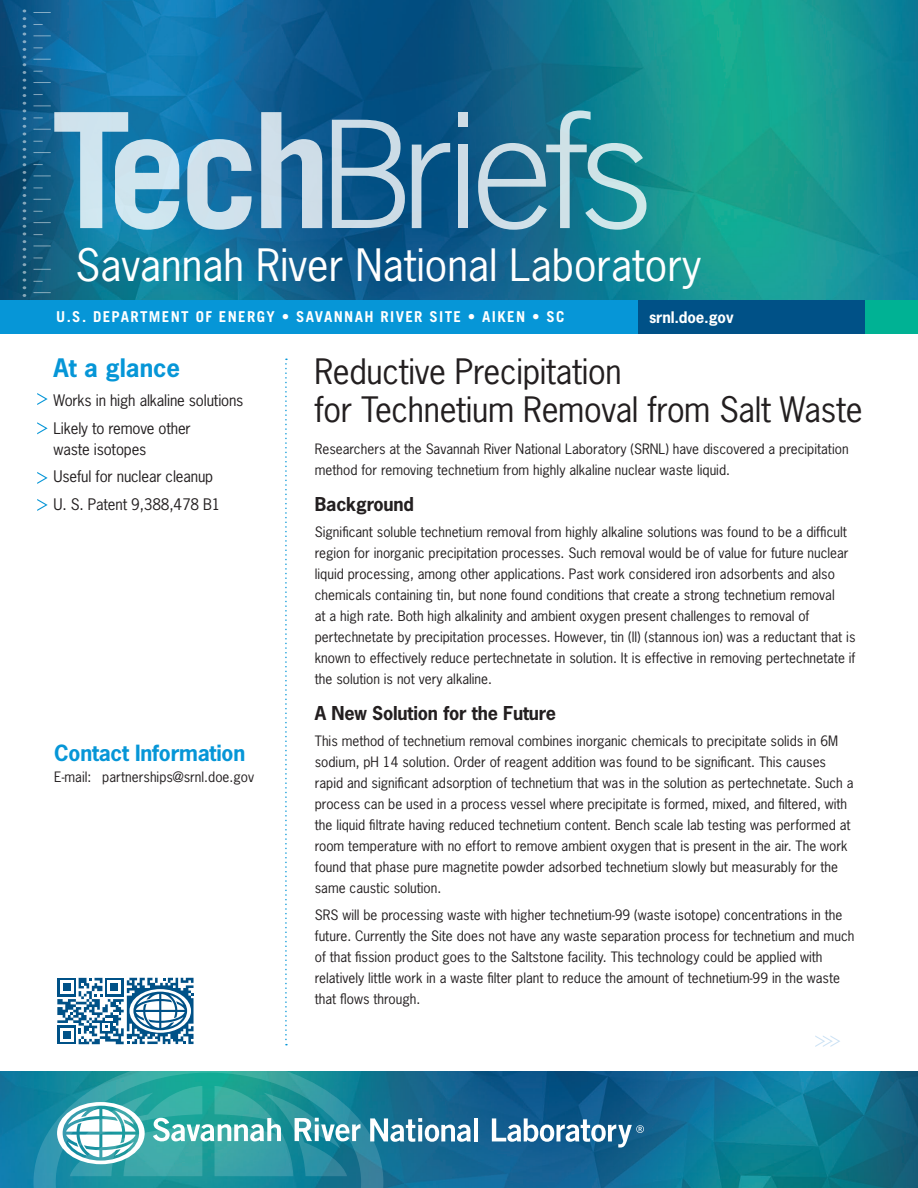
<style>
.page{position:relative;width:918px;height:1188px;background:#fff}
.page>*{position:absolute;margin:0;border:0;box-sizing:border-box;transform-origin:0 0}
.t1{font:42px "News Gothic Std";color:#fff}
.headline_1{font:33px/37.5px "News Gothic Std";letter-spacing:-.01em;color:#231f20}
.t2{font:700 24px "News Gothic Std";color:#0696d7}
.Sidebar_headlines{font:700 21px "News Gothic Std";letter-spacing:-.01em;color:#0696d7}
.Headline_2{font:700 18px "News Gothic Std";letter-spacing:-.01em;color:#231f20}
.At_a_glance{font:15px/21px "News Gothic Std";letter-spacing:-.01em;color:#231f20}
.t3{font:700 15px "Trade Gothic LT Std";letter-spacing:.09em;color:#fff}
.t4{font:700 15px "News Gothic Std";letter-spacing:-.01em;color:#fff}
.Body_text_1_-_last{font:13.5px/21px "News Gothic Std";color:#231f20}
.Body_text_1{font:13.5px/21px "News Gothic Std";color:#231f20}
</style>
<div class="page">
<img style="left:1px;top:1px;width:917px;height:299px">
<div style="left:1px;top:300px;width:864px;height:33px;background:#0696d7"></div>
<div style="left:638px;top:300px;width:280px;height:33px;background:#005187"></div>
<div style="left:865px;top:300px;width:53px;height:33px;background:#00b294"></div>
<svg style="left:23px;top:9px;width:3px;height:288px"></svg>
<svg style="left:33px;top:292px;width:18px;height:1px"></svg>
<svg style="left:33px;top:12px;width:18px;height:1px"></svg>
<svg style="left:33px;top:59px;width:18px;height:1px"></svg>
<svg style="left:33px;top:246px;width:18px;height:1px"></svg>
<svg style="left:33px;top:35px;width:18px;height:1px"></svg>
<svg style="left:33px;top:82px;width:18px;height:1px"></svg>
<svg style="left:33px;top:269px;width:18px;height:1px"></svg>
<img style="left:1px;top:1071px;width:917px;height:117px">
<div style="left:458px;top:112px;width:9px;height:14px;background:#cedce5"></div>
<svg style="left:332px;top:120px;width:73px;height:108px;background:#5588ac"></svg>
<svg style="left:33px;top:106px;width:146px;height:129px;background:#5e9fbe"></svg>
<svg style="left:187px;top:139px;width:65px;height:91px;background:#7eaecb"></svg>
<svg style="left:261px;top:112px;width:61px;height:116px;background:#84abc6"></svg>
<svg style="left:412px;top:143px;width:38px;height:85px;background:#467ea3"></svg>
<div style="left:458px;top:145px;width:9px;height:83px;background:#cddce6"></div>
<svg style="left:478px;top:111px;width:168px;height:119px;background:#418da3"></svg>
<svg style="left:33px;top:1071px;width:438px;height:117px;background:#3999a6"></svg>
<hr style="left:474px;top:1118px;width:4px;height:23px;background:#fff">
<svg style="left:492px;top:1118px;width:152px;height:30px"></svg>
<svg style="left:815px;top:1035px;width:25px;height:12px"></svg>
<svg style="left:285px;top:359px;width:2px;height:686px"></svg>
<svg style="left:37px;top:393px;width:11px;height:12px"></svg>
<svg style="left:37px;top:499px;width:11px;height:12px"></svg>
<svg style="left:37px;top:422px;width:11px;height:12px"></svg>
<svg style="left:37px;top:472px;width:11px;height:12px"></svg>
<svg style="left:57px;top:978px;width:137px;height:66px"></svg>
<h1 class="t1" style="left:76px;top:238px;width:627px">Savannah River National Laboratory</h1>
<p class="t4" style="left:649px;top:307px;width:86px">srnl.doe.gov</p>
<p class="t2" style="left:54px;top:352px;width:128px">At a glance</p>
<p class="headline_1" style="left:314px;top:353px;width:550px">Reductive Precipitation<br>for Technetium Removal from Salt Waste</p>
<p class="Body_text_1_-_last" style="left:315px;top:439px;width:535px">Researchers at the Savannah River National Laboratory (SRNL) have discovered a precipitation method for removing technetium from highly alkaline nuclear waste liquid.</p>
<p class="Headline_2" style="left:315px;top:493px;width:101px">Background</p>
<p class="Body_text_1_-_last" style="left:315px;top:521px;width:542px">Significant soluble technetium removal from highly alkaline solutions was found to be a difficult region for inorganic precipitation processes. Such removal would be of value for future nuclear liquid processing, among other applications. Past work considered iron adsorbents and also chemicals containing tin, but none found conditions that create a strong technetium removal<br>at a high rate. Both high alkalinity and ambient oxygen present challenges to removal of pertechnetate by precipitation processes. However, tin (ll) (stannous ion) was a reductant that is known to effectively reduce pertechnetate in solution. It is effective in removing pertechnetate if the solution is not very alkaline.</p>
<p class="Headline_2" style="left:315px;top:701px;width:243px">A New Solution for the Future</p>
<p class="Body_text_1" style="left:315px;top:730px;width:540px">This method of technetium removal combines inorganic chemicals to precipitate solids in 6M sodium, pH 14 solution. Order of reagent addition was found to be significant. This causes rapid and significant adsorption of technetium that was in the solution as pertechnetate. Such a process can be used in a process vessel where precipitate is formed, mixed, and filtered, with the liquid filtrate having reduced technetium content. Bench scale lab testing was performed at room temperature with no effort to remove ambient oxygen that is present in the air. The work found that phase pure magnetite powder adsorbed technetium slowly but measurably for the same caustic solution.</p>
<p class="Body_text_1_-_last" style="left:315px;top:905px;width:541px">SRS will be processing waste with higher technetium-99 (waste isotope) concentrations in the future. Currently the Site does not have any waste separation process for technetium and much of that fission product goes to the Saltstone facility. This technology could be applied with relatively little work in a waste filter plant to reduce the amount of technetium-99 in the waste that flows through.</p>
<p class="t3" style="left:56px;top:307px;width:510px">U.S. DEPARTMENT OF ENERGY • SAVANNAH RIVER SITE • AIKEN • SC</p>
<p class="At_a_glance" style="left:54px;top:390px;width:191px">Works in high alkaline solutions</p>
<p class="At_a_glance" style="left:54px;top:417px;width:139px">Likely to remove other waste isotopes</p>
<p class="At_a_glance" style="left:54px;top:466px;width:161px">Useful for nuclear cleanup</p>
<p class="At_a_glance" style="left:54px;top:494px;width:169px">U. S. Patent 9,388,478 B1</p>
<p class="Sidebar_headlines" style="left:54px;top:739px;width:192px">Contact Information</p>
<p class="Body_text_1" style="left:54px;top:766px;width:201px">E-mail: partnerships@srnl.doe.gov</p>
</div>
